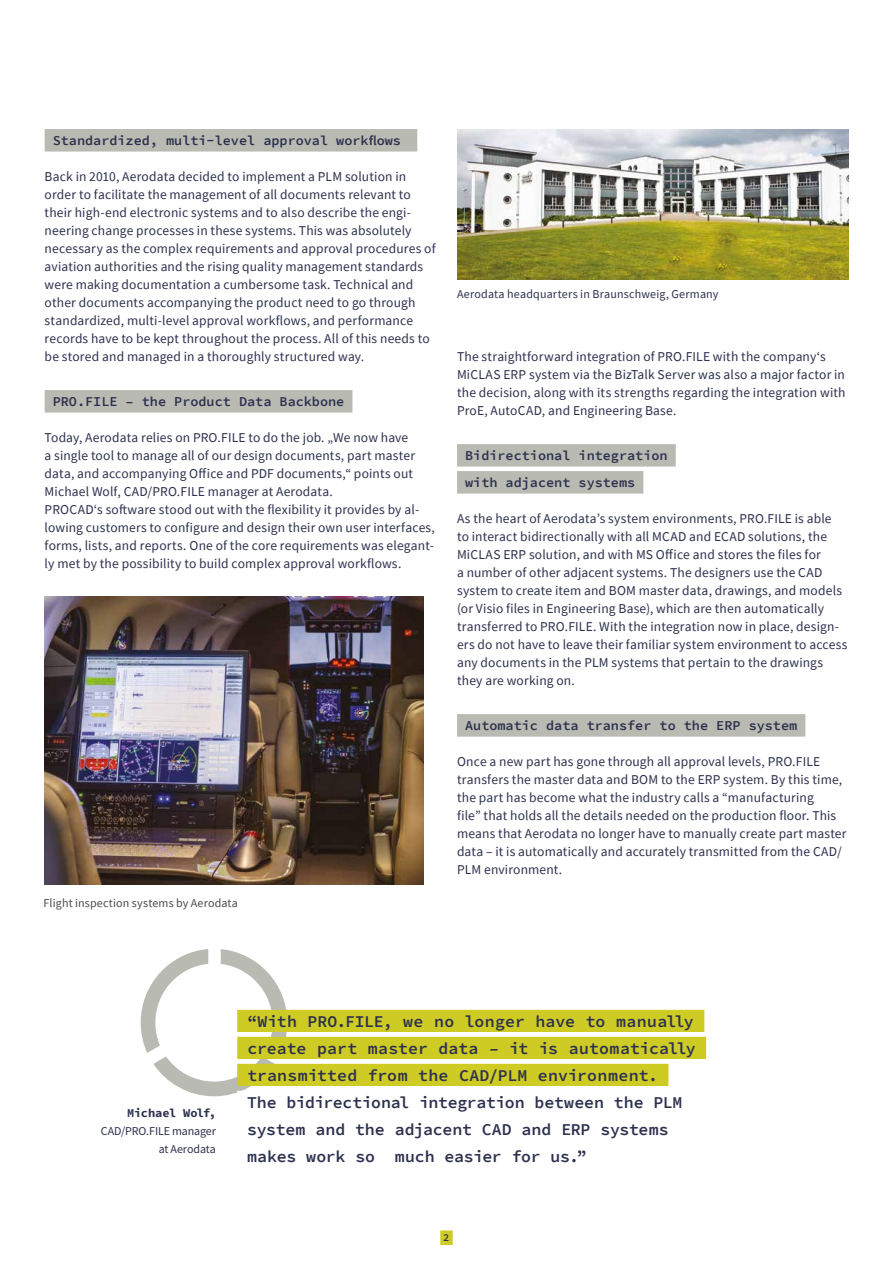
<style>
.page{position:relative;width:893px;height:1263px;background:#fff}
.page>*{position:absolute;margin:0;border:0;box-sizing:border-box;transform-origin:0 0}
.t1{font:16.5px/27px "Source Code Variable";letter-spacing:.01em;color:#2d304e;text-align:justify}
.t2{font:600 16.5px/27px "Source Code Pro";letter-spacing:-.01em;color:#2d304e}
.t3{font:13.5px/18px "Source Sans Pro";letter-spacing:.01em;color:#2d304e}
.t4{font:600 13.5px/27px "Source Code Pro";color:#2d304e}
.t5{font:12px "Source Sans Pro";letter-spacing:.015em;color:#2d304e}
.t6{font:12px "Source Sans Pro";letter-spacing:.015em;color:#4a4a49}
.t7{font:12px/18px "Source Sans Variable";letter-spacing:.015em;color:#2d304e;text-align:right}
.t8{font:700 12px "Source Code Pro";letter-spacing:-.02em;color:#2d304e}
.t9{font:10.5px "Source Code Variable";color:#2d304e}
</style>
<div class="page">
<div style="left:441px;top:1231px;width:11px;height:14px;background:#cdcb24"></div>
<div style="left:45px;top:129px;width:372px;height:23px;background:#b9bab2"></div>
<div style="left:45px;top:390px;width:307px;height:23px;background:#b9bab2"></div>
<div style="left:457px;top:444px;width:219px;height:23px;background:#b9bab2"></div>
<div style="left:457px;top:471px;width:186px;height:23px;background:#b9bab2"></div>
<div style="left:457px;top:714px;width:348px;height:23px;background:#b9bab2"></div>
<svg style="left:141px;top:949px;width:146px;height:147px"></svg>
<div style="left:237px;top:1010px;width:467px;height:22px;background:#cdcb24"></div>
<div style="left:237px;top:1037px;width:469px;height:22px;background:#cdcb24"></div>
<div style="left:237px;top:1064px;width:431px;height:22px;background:#cdcb24"></div>
<div style="left:237px;top:1091px;width:455px;height:22px;background:#fff"></div>
<img style="left:45px;top:596px;width:378px;height:288px">
<img style="left:457px;top:130px;width:391px;height:150px">
<p class="t4" style="left:53px;top:127px;width:350px">Standardized, multi-level approval workflows</p>
<p class="t3" style="left:45px;top:167px;width:392px">Back in 2010, Aerodata decided to implement a PLM solution in order to facilitate the management of all documents relevant to their high-end electronic systems and to also describe the engi&shy;neering change processes in these systems. This was absolutely necessary as the complex requirements and approval procedures of aviation authorities and the rising quality management standards were making documentation a cumbersome task. Technical and other documents accompanying the product need to go through standardized, multi-level approval workflows, and performance records have to be kept throughout the process. All of this needs to be stored and managed in a thoroughly structured way.</p>
<p class="t4" style="left:53px;top:388px;width:293px">PRO.FILE – the Product Data Backbone</p>
<p class="t3" style="left:45px;top:428px;width:392px">Today, Aerodata relies on PRO.FILE to do the job. „We now have<br>a single tool to manage all of our design documents, part master data, and accompanying Office and PDF documents,“ points out Michael Wolf, CAD/PRO.FILE manager at Aerodata.<br>PROCAD‘s software stood out with the flexibility it provides by al&shy;lowing customers to configure and design their own user interfaces, forms, lists, and reports. One of the core requirements was elegant&shy;ly met by the possibility to build complex approval workflows.</p>
<p class="t6" style="left:44px;top:895px;width:196px">Flight inspection systems by Aerodata</p>
<p class="t5" style="left:457px;top:286px;width:263px">Aerodata headquarters in Braunschweig, Germany</p>
<p class="t3" style="left:457px;top:347px;width:390px">The straightforward integration of PRO.FILE with the company‘s MiCLAS ERP system via the BizTalk Server was also a major factor in the decision, along with its strengths regarding the integration with ProE, AutoCAD, and Engineering Base.</p>
<p class="t4" style="left:465px;top:442px;width:204px">Bidirectional integration with adjacent systems</p>
<p class="t3" style="left:457px;top:509px;width:392px">As the heart of Aerodata’s system environments, PRO.FILE is able<br>to interact bidirectionally with all MCAD and ECAD solutions, the MiCLAS ERP solution, and with MS Office and stores the files for<br>a number of other adjacent systems. The designers use the CAD system to create item and BOM master data, drawings, and models (or Visio files in Engineering Base), which are then automatically transferred to PRO.FILE. With the integration now in place, design&shy;ers do not have to leave their familiar system environment to access any documents in the PLM systems that pertain to the drawings they are working on.</p>
<p class="t4" style="left:465px;top:712px;width:334px">Automatic data transfer to the ERP system</p>
<p class="t3" style="left:457px;top:752px;width:391px">Once a new part has gone through all approval levels, PRO.FILE transfers the master data and BOM to the ERP system. By this time, the part has become what the industry calls a “manufacturing<br>file” that holds all the details needed on the production floor. This means that Aerodata no longer have to manually create part master data – it is automatically and accurately transmitted from the CAD/ PLM environment.</p>
<p class="t8" style="left:127px;top:1105px;width:90px">Michael Wolf,</p>
<p class="t7" style="left:101px;top:1122px;width:117px">CAD/PRO.FILE manager at Aerodata</p>
<p class="t1" style="left:247px;top:1008px;width:450px">“With PRO.FILE, we no longer have to manually create part master data – it is automatically transmitted from the CAD/PLM environment.</p>
<p class="t2" style="left:247px;top:1089px;width:437px">The bidirectional integration between the PLM system and the adjacent CAD and ERP systems makes work so much easier for us.”</p>
<p class="t9" style="left:443px;top:1230px;width:8px">32</p>
</div>
